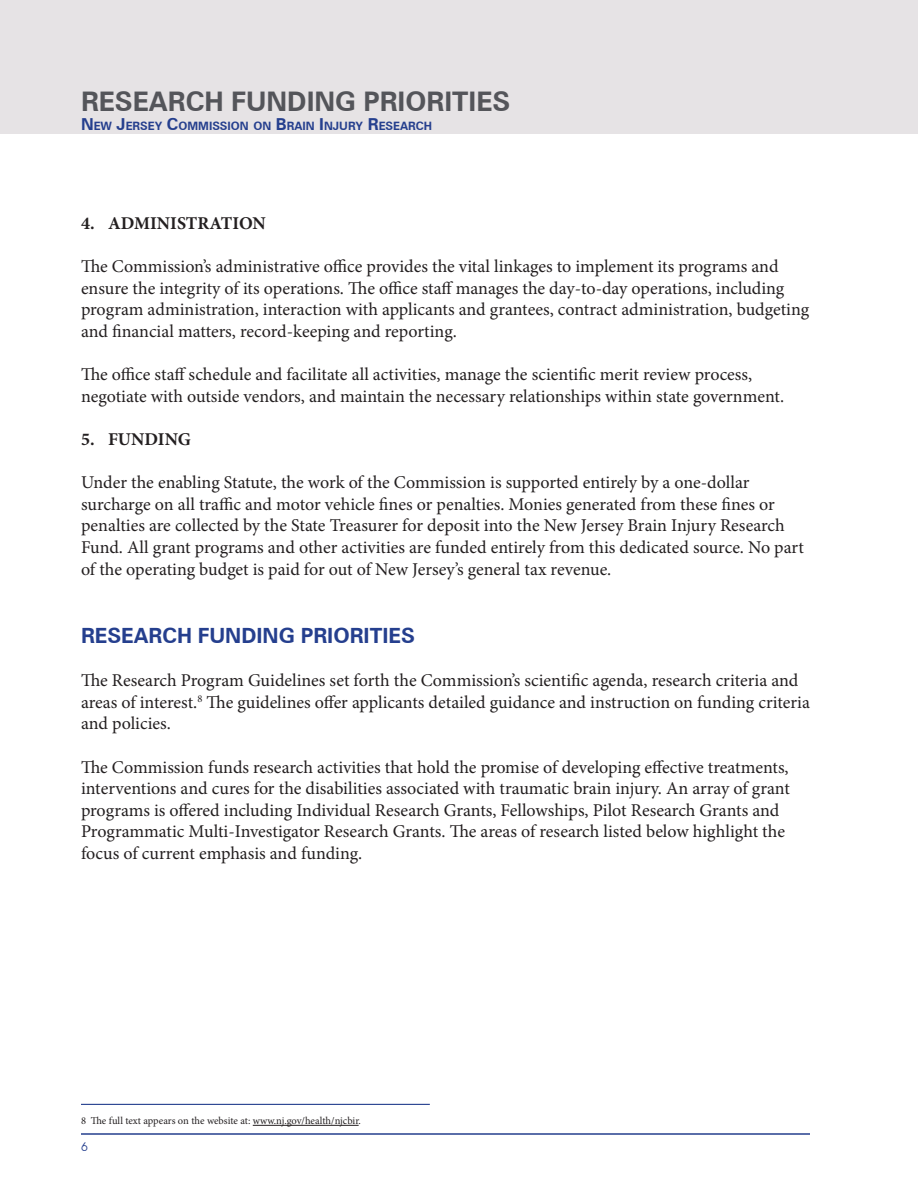
<style>
.page{position:relative;width:918px;height:1188px;background:#fff}
.page>*{position:absolute;margin:0;border:0;box-sizing:border-box;transform-origin:0 0}
.t1{font:700 27px "Zurich BT";color:#54555a}
.t2{font:700 21px "Zurich BT";color:#253f8e}
.t3{font:18px/21.6px "Minion Pro";color:#231f20}
.t4{font:700 18px "Minion Pro";color:#231f20}
.t5{font:12px "Avant Garde IT Cby BT";color:#253f8e}
.t6{font:700 11.55px "Zurich BT";color:#253f8e}
.t7{font:10.5px "Minion Pro";letter-spacing:-.005em;color:#231f20}
.s1{font-size:16.5px}
</style>
<div class="page">
<hr style="left:81px;top:1133px;width:729px;height:2px;background:#253f8e">
<div style="left:0;top:0;width:918px;height:134px;background:#e6e3e5"></div>
<hr style="left:253px;top:1125px;width:106px;height:1px;background:#231f20">
<hr style="left:81px;top:1104px;width:349px;height:1px;background:#253f8e">
<p class="t1" style="left:81px;top:85px;width:431px">RESEARCH FUNDING PRIORITIES</p>
<p class="t6" style="left:81px;top:119px;width:353px"><span class="s1">N</span>EW <span class="s1">J</span>ERSEY <span class="s1">C</span>OMMISSION ON <span class="s1">B</span>RAIN <span class="s1">I</span> NJURY <span class="s1">R</span>ESEARCH</p>
<p class="t4" style="left:81px;top:211px;width:186px">4. ADMINISTRATION</p>
<p class="t3" style="left:81px;top:256px;width:730px">The Commission’s administrative office provides the vital linkages to implement its programs and ensure the integrity of its operations. The office staff manages the day-to-day operations, including program administration, interaction with applicants and grantees, contract administration, budgeting and financial matters, record-keeping and reporting.</p>
<p class="t3" style="left:81px;top:364px;width:673px">The office staff schedule and facilitate all activities, manage the scientific merit review process,</p>
<p class="t3" style="left:81px;top:385px;width:705px">negotiate with outside vendors, and maintain the necessary relationships within state government.</p>
<p class="t4" style="left:81px;top:427px;width:111px">5. FUNDING</p>
<p class="t3" style="left:81px;top:472px;width:670px">Under the enabling Statute, the work of the Commission is supported entirely by a one-dollar</p>
<p class="t3" style="left:81px;top:493px;width:724px">surcharge on all traffic and motor vehicle fines or penalties. Monies generated from these fines or penalties are collected by the State Treasurer for deposit into the New Jersey Brain Injury Research Fund. All grant programs and other activities are funded entirely from this dedicated source. No part of the operating budget is paid for out of New Jersey’s general tax revenue.</p>
<p class="t2" style="left:81px;top:623px;width:335px">RESEARCH FUNDING PRIORITIES</p>
<p class="t3" style="left:81px;top:670px;width:731px">The Research Program Guidelines set forth the Commission’s scientific agenda, research criteria and areas of interest.<sup>8</sup> The guidelines offer applicants detailed guidance and instruction on funding criteria and policies.</p>
<p class="t3" style="left:81px;top:756px;width:710px">The Commission funds research activities that hold the promise of developing effective treatments, interventions and cures for the disabilities associated with traumatic brain injury. An array of grant programs is offered including Individual Research Grants, Fellowships, Pilot Research Grants and Programmatic Multi-Investigator Research Grants. The areas of research listed below highlight the focus of current emphasis and funding.</p>
<p class="t7" style="left:81px;top:1114px;width:282px">8 The full text appears on the website at: www.nj.gov/health/njcbir.</p>
<p class="t5" style="left:81px;top:1139px;width:8px">6</p>
</div>
